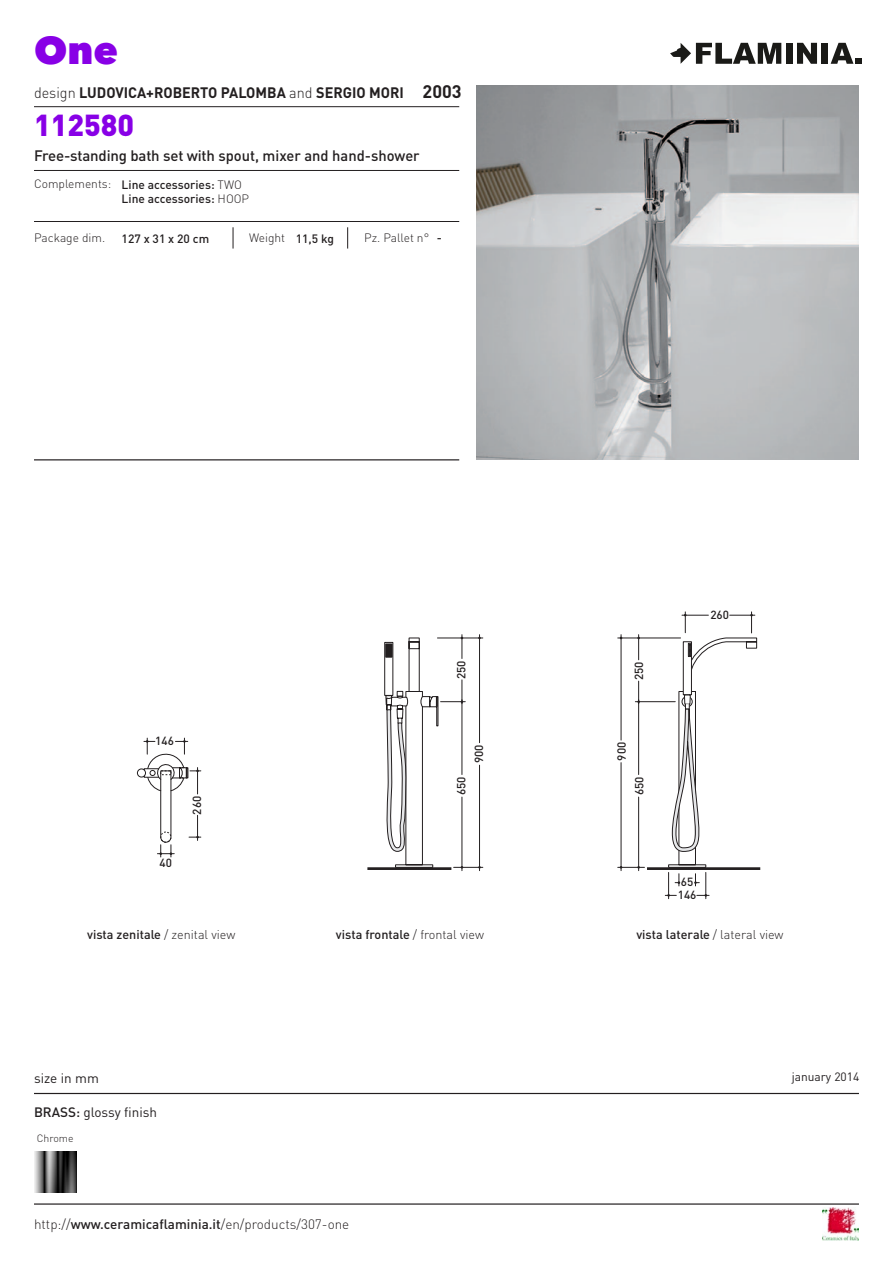
<style>
.page{position:relative;width:893px;height:1263px;background:#fff}
.page>*{position:absolute;margin:0;border:0;box-sizing:border-box;transform-origin:0 0}
.t1{font:800 39px "Avenir Next LT Pro";color:#8800e6}
.t2{font:900 30px "DIN";color:#8800e6}
.t3{font:500 15px "DIN";letter-spacing:-.01em;color:#231f20}
.t4{font:700 15px "DIN";color:#231f20;scale:.96 1}
.t5{font:300 13.5px "DIN";color:#231f20}
.t6{font:13.5px "DIN";color:#231f20}
.t7{font:500 12.6px "DIN";color:#231f20}
.t8{font:500 12px/14.4px "DIN";color:#231f20}
.t9{font:300 12px "DIN";color:#231f20}
.t10{font:12px "DIN";color:#231f20}
.t11{font:500 11.7px "DIN";color:#231f20}
.t12{font:300 10.5px "DIN";color:#231f20}
.s1{font-weight:300}
.s2{font-size:18px}
.s3{font-weight:500}
</style>
<div class="page">
<hr style="left:34px;top:1203px;width:825px;height:2px;background:#231f20">
<img style="left:822px;top:1208px;width:37px;height:32px">
<svg style="left:670px;top:43px;width:111px;height:21px"></svg>
<div style="left:786px;top:43px;width:6px;height:21px;background:#1a1a17"></div>
<svg style="left:797px;top:43px;width:20px;height:21px"></svg>
<div style="left:822px;top:43px;width:6px;height:21px;background:#1a1a17"></div>
<svg style="left:831px;top:43px;width:30px;height:21px"></svg>
<hr style="left:34px;top:459px;width:425px;height:1px;background:#231f20">
<hr style="left:34px;top:106px;width:425px;height:1px;background:#231f20">
<hr style="left:34px;top:170px;width:425px;height:1px;background:#231f20">
<img style="left:476px;top:85px;width:383px;height:374px">
<hr style="left:34px;top:1093px;width:825px;height:1px;background:#231f20">
<div style="left:137px;top:769px;width:9px;height:8px;border:1px solid #231f20;border-radius:50%"></div>
<svg style="left:160px;top:637px;width:597px;height:231px"></svg>
<svg style="left:384px;top:642px;width:24px;height:210px"></svg>
<hr style="left:367px;top:867px;width:84px;height:3px;background:#231f20">
<hr style="left:647px;top:867px;width:113px;height:3px;background:#231f20">
<svg style="left:730px;top:612px;width:25px;height:21px"></svg>
<svg style="left:682px;top:612px;width:26px;height:21px"></svg>
<hr style="left:618px;top:638px;width:62px;height:1px;background:#231f20">
<hr style="left:621px;top:763px;width:1px;height:108px;background:#231f20">
<hr style="left:621px;top:635px;width:1px;height:105px;background:#231f20">
<hr style="left:635px;top:701px;width:40px;height:1px;background:#231f20">
<svg style="left:637px;top:635px;width:3px;height:25px"></svg>
<hr style="left:638px;top:797px;width:1px;height:74px;background:#231f20">
<hr style="left:638px;top:700px;width:1px;height:74px;background:#231f20">
<svg style="left:618px;top:866px;width:26px;height:3px"></svg>
<svg style="left:637px;top:681px;width:3px;height:23px"></svg>
<hr style="left:437px;top:638px;width:46px;height:1px;background:#231f20">
<hr style="left:479px;top:765px;width:1px;height:106px;background:#231f20">
<hr style="left:479px;top:635px;width:1px;height:108px;background:#231f20">
<svg style="left:461px;top:635px;width:2px;height:23px"></svg>
<hr style="left:462px;top:797px;width:1px;height:74px;background:#231f20">
<hr style="left:462px;top:700px;width:1px;height:74px;background:#231f20">
<svg style="left:454px;top:866px;width:29px;height:3px"></svg>
<svg style="left:420px;top:680px;width:45px;height:46px"></svg>
<svg style="left:665px;top:872px;width:15px;height:27px"></svg>
<svg style="left:694px;top:872px;width:15px;height:27px"></svg>
<svg style="left:144px;top:738px;width:57px;height:119px"></svg>
<div style="left:682px;top:696px;width:10px;height:11px;border:1px solid #231f20;border-radius:50%"></div>
<div style="left:683px;top:642px;width:8px;height:53px;background:#fff"></div>
<div style="left:683px;top:641px;width:9px;height:54px;border:1px solid #231f20"></div>
<div style="left:688px;top:643px;width:4px;height:14px;border:1px solid #231f20"></div>
<svg style="left:688px;top:643px;width:4px;height:13px"></svg>
<div style="left:684px;top:695px;width:6px;height:9px;background:#fff"></div>
<div style="left:684px;top:695px;width:7px;height:9px;border:1px solid #231f20"></div>
<svg style="left:672px;top:704px;width:29px;height:148px"></svg>
<svg style="left:233px;top:227px;width:1px;height:22px"></svg>
<svg style="left:347px;top:227px;width:1px;height:22px"></svg>
<hr style="left:34px;top:221px;width:425px;height:1px;background:#231f20">
<img style="left:35px;top:1151px;width:42px;height:42px">
<h1 class="t1" style="left:34px;top:26px;width:85px">One</h1>
<p class="t4" style="left:34px;top:82px;width:447px"><span class="s1">design</span> LUDOVICA+ROBERTO PALOMBA <span class="s1">and</span> SERGIO MORI <span class="s2">2003</span></p>
<h2 class="t2" style="left:34px;top:105px;width:102px">112580</h2>
<p class="t3" style="left:34px;top:146px;width:387px">Free-standing bath set with spout, mixer and hand-shower</p>
<p class="t9" style="left:34px;top:177px;width:79px">Complements:</p>
<p class="t8" style="left:122px;top:177px;width:127px">Line accessories: <span class="s1">Two<br></span>Line accessories: <span class="s1">Hoop</span></p>
<p class="t9" style="left:34px;top:231px;width:73px">Package dim.</p>
<p class="t8" style="left:122px;top:231px;width:89px">127 x 31 x 20 cm</p>
<p class="t9" style="left:249px;top:231px;width:86px">Weight <span class="s3">11,5 kg</span></p>
<p class="t9" style="left:364px;top:231px;width:79px">Pz. Pallet n° <span class="s3">-</span></p>
<p class="t11" style="left:155px;top:733px;width:20px">146</p>
<p class="t11" style="left:160px;top:856px;width:14px">40</p>
<p class="t11" style="left:189px;top:815px;width:20px;rotate:-90deg">260</p>
<p class="t11" style="left:454px;top:679px;width:20px;rotate:-90deg">250</p>
<p class="t11" style="left:454px;top:795px;width:20px;rotate:-90deg">650</p>
<p class="t11" style="left:471px;top:763px;width:20px;rotate:-90deg">900</p>
<p class="t11" style="left:632px;top:680px;width:20px;rotate:-90deg">250</p>
<p class="t11" style="left:614px;top:761px;width:20px;rotate:-90deg">900</p>
<p class="t11" style="left:632px;top:795px;width:20px;rotate:-90deg">650</p>
<p class="t11" style="left:710px;top:607px;width:20px">260</p>
<p class="t11" style="left:681px;top:874px;width:14px">65</p>
<p class="t11" style="left:678px;top:887px;width:20px">146</p>
<p class="t7" style="left:87px;top:926px;width:150px">vista zenitale <span class="s1">/ zenital view</span></p>
<p class="t7" style="left:336px;top:926px;width:150px">vista frontale <span class="s1">/ frontal view</span></p>
<p class="t7" style="left:636px;top:926px;width:149px">vista laterale <span class="s1">/ lateral view</span></p>
<p class="t6" style="left:34px;top:1069px;width:66px">size in mm</p>
<p class="t10" style="left:792px;top:1069px;width:69px">january 2014</p>
<p class="t6" style="left:34px;top:1103px;width:125px"><span class="s3">BRASS:</span> glossy finish</p>
<p class="t12" style="left:37px;top:1132px;width:38px">Chrome</p>
<p class="t5" style="left:34px;top:1216px;width:317px">http://<span class="s3">www.ceramicaflaminia.it</span>/en/products/307-one</p>
</div>
